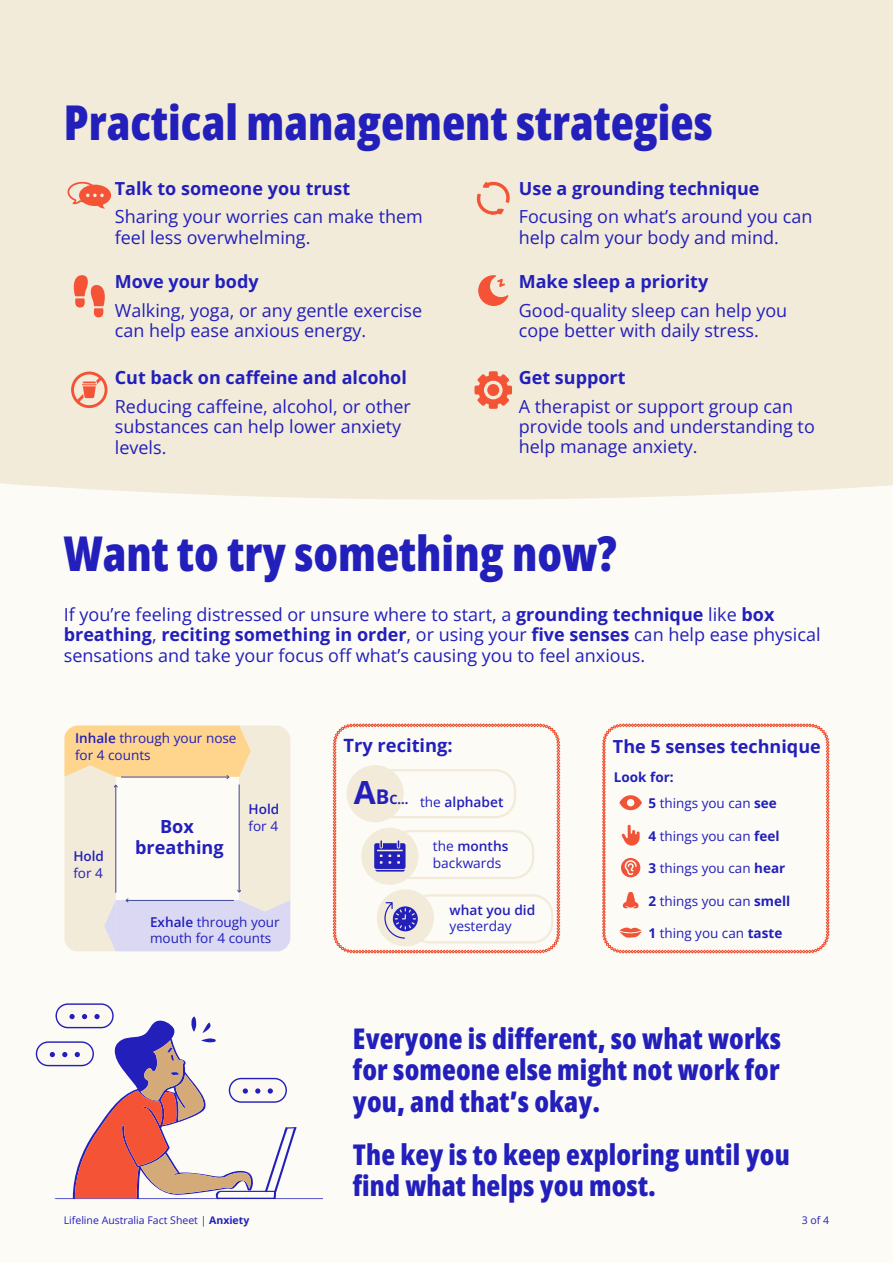
<style>
.page{position:relative;width:893px;height:1263px;background:#fcfbf6}
.page>*{position:absolute;margin:0;border:0;box-sizing:border-box;transform-origin:0 0}
._02_Sub_Section_Heading{font:800 48px "Open Sans Condensed";color:#221fbb}
._02_H2{font:800 28.5px/31.5px "Open Sans Condensed";letter-spacing:.005em;color:#221fbb;text-align:justify}
.t1{font:700 18.3px "Open Sans";color:#221fbb}
.t2{font:700 18.15px/21.8px "Open Sans";color:#221fbb;text-align:center}
._00_Body{font:18px/20.2px "Open Sans";color:#221fbb}
._00_Body_Bold{font:700 18px "Open Sans";color:#221fbb}
.t3{font:600 13.8px/16.5px "Open Sans";color:#221fbb}
.t4{font:13.8px/16.5px "Open Sans";color:#221fbb}
.t5{font:600 13.8px "Open Sans";color:#221fbb}
._07_Legends{font:13.5px/16.2px "Open Sans";color:#221fbb}
.t6{font:600 13.5px/16.2px "Open Sans";color:#221fbb}
._07_Legends_bold{font:700 13.5px "Open Sans";color:#221fbb}
.t7{font:700 12.75px "Open Sans";color:#221fbb}
._00_Body-2{font:10.5px "Open Sans";color:#221fbb}
.s1{font-weight:700}
.s2{font-weight:600}
.s3{font-weight:400}
.s4{font-size:31.95px}
.s5{font-size:20.25px}
</style>
<div class="page">
<div style="left:0;top:0;width:893px;height:500px;background:#f3ebd9"></div>
<svg style="left:55px;top:1003px;width:59px;height:25px"></svg>
<div style="left:57px;top:1005px;width:55px;height:22px;background:#fbf9f2;border-radius:11px"></div>
<svg style="left:55px;top:1021px;width:268px;height:178px"></svg>
<svg style="left:36px;top:1041px;width:58px;height:25px"></svg>
<div style="left:37px;top:1043px;width:56px;height:22px;background:#fbf9f2;border-radius:11px"></div>
<svg style="left:50px;top:1052px;width:5px;height:5px"></svg>
<svg style="left:229px;top:1078px;width:58px;height:25px"></svg>
<div style="left:230px;top:1079px;width:56px;height:22px;background:#fbf9f2;border-radius:11px"></div>
<svg style="left:268px;top:1088px;width:5px;height:5px"></svg>
<svg style="left:62px;top:1014px;width:198px;height:184px"></svg>
<svg style="left:602px;top:724px;width:227px;height:229px"></svg>
<svg style="left:64px;top:725px;width:227px;height:227px"></svg>
<svg style="left:333px;top:724px;width:227px;height:229px"></svg>
<svg style="left:68px;top:182px;width:43px;height:27px"></svg>
<svg style="left:72px;top:274px;width:35px;height:43px;background:#f3aa93"></svg>
<svg style="left:71px;top:372px;width:36px;height:36px"></svg>
<svg style="left:476px;top:181px;width:35px;height:40px"></svg>
<svg style="left:478px;top:275px;width:30px;height:31px"></svg>
<svg style="left:474px;top:371px;width:38px;height:38px"></svg>
<p class="_02_Sub_Section_Heading" style="left:64px;top:86px;width:650px">Practical management strategies</p>
<p class="_00_Body_Bold" style="left:115px;top:175px;width:237px">Talk to someone you trust</p>
<p class="_00_Body" style="left:115px;top:206px;width:310px">Sharing your worries can make them feel less overwhelming.</p>
<p class="_00_Body_Bold" style="left:115px;top:269px;width:145px">Move your body</p>
<p class="_00_Body" style="left:115px;top:300px;width:309px">Walking, yoga, or any gentle exercise can help ease anxious energy.</p>
<p class="_00_Body_Bold" style="left:115px;top:365px;width:294px">Cut back on caffeine and alcohol</p>
<p class="_00_Body" style="left:115px;top:396px;width:298px">Reducing caffeine, alcohol, or other substances can help lower anxiety levels.</p>
<p class="_00_Body_Bold" style="left:519px;top:175px;width:242px">Use a grounding technique</p>
<p class="_00_Body" style="left:519px;top:206px;width:295px">Focusing on what’s around you can help calm your body and mind.</p>
<p class="_00_Body_Bold" style="left:519px;top:269px;width:191px">Make sleep a priority</p>
<p class="_00_Body" style="left:519px;top:300px;width:270px">Good-quality sleep can help you cope better with daily stress.</p>
<p class="_00_Body_Bold" style="left:519px;top:365px;width:108px">Get support</p>
<p class="_00_Body" style="left:519px;top:396px;width:298px">A therapist or support group can provide tools and understanding to help manage anxiety.</p>
<p class="_02_Sub_Section_Heading" style="left:64px;top:518px;width:555px">Want to try something now?</p>
<p class="_00_Body" style="left:64px;top:604px;width:758px">If you’re feeling distressed or unsure where to start, a <span class="s1">grounding technique</span> like <span class="s1">box breathing</span>, <span class="s1">reciting something in order</span>, or using your <span class="s1">five senses</span> can help ease physical sensations and take your focus off what’s causing you to feel anxious.</p>
<p class="_07_Legends" style="left:75px;top:730px;width:163px"><span class="s2">Inhale</span> through your nose for 4 counts</p>
<p class="t6" style="left:73px;top:848px;width:32px">Hold <span class="s3">for 4</span></p>
<p class="t2" style="left:135px;top:815px;width:90px">Box breathing</p>
<p class="t6" style="left:249px;top:801px;width:32px">Hold <span class="s3">for 4</span></p>
<p class="_07_Legends" style="left:150px;top:914px;width:131px"><span class="s2">Exhale</span> through your mouth for 4 counts</p>
<p class="t1" style="left:343px;top:733px;width:111px">Try reciting:</p>
<p class="t7" style="left:354px;top:791px;width:56px"><span class="s4">A</span><span class="s5">B</span>C...</p>
<p class="t5" style="left:420px;top:792px;width:85px"><span class="s3">the</span> alphabet</p>
<p class="t4" style="left:433px;top:838px;width:77px">the <span class="s2">months </span>backwards</p>
<p class="t3" style="left:449px;top:901px;width:87px">what you did <span class="s3">yesterday</span></p>
<p class="_00_Body_Bold" style="left:613px;top:734px;width:209px">The 5 senses technique</p>
<p class="_07_Legends_bold" style="left:614px;top:768px;width:61px">Look for:</p>
<p class="_07_Legends" style="left:648px;top:795px;width:130px"><span class="s1">5</span> things you can <span class="s1">see</span></p>
<p class="_07_Legends" style="left:648px;top:827px;width:132px"><span class="s1">4</span> things you can <span class="s1">feel</span></p>
<p class="_07_Legends" style="left:648px;top:860px;width:138px"><span class="s1">3</span> things you can <span class="s1">hear</span></p>
<p class="_07_Legends" style="left:648px;top:893px;width:143px"><span class="s1">2</span> things you can <span class="s1">smell</span></p>
<p class="_07_Legends" style="left:648px;top:925px;width:135px"><span class="s1">1</span> thing you can <span class="s1">taste</span></p>
<p class="_02_H2" style="left:353px;top:1022px;width:430px">Everyone is different, so what works for someone else might not work for you, and that’s okay.</p>
<p class="_02_H2" style="left:353px;top:1138px;width:438px">The key is to keep exploring until you find what helps you most.</p>
<p class="_00_Body-2" style="left:64px;top:1213px;width:187px">Lifeline Australia Fact Sheet | <span class="s1">Anxiety</span></p>
<p class="_00_Body-2" style="left:802px;top:1213px;width:29px">3 of 4</p>
</div>
